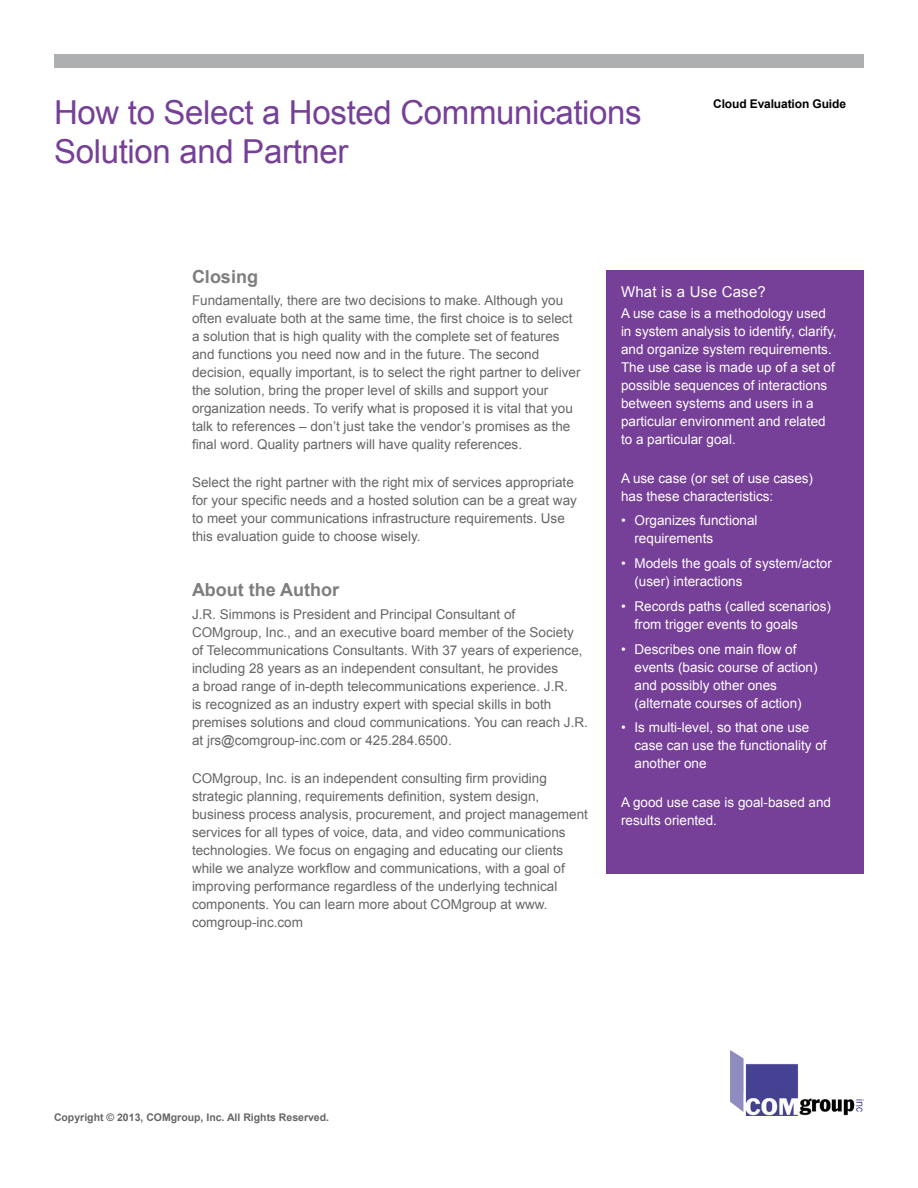
<style>
.page{position:relative;width:918px;height:1188px;background:#fff}
.page>*{position:absolute;margin:0;border:0;box-sizing:border-box;transform-origin:0 0}
.t1{font:33px/39.6px "Arial";letter-spacing:-.01em;color:#763f98}
.t2{font:700 18px "Arial";color:#7e7e7e}
.t3{font:15px "Arial";letter-spacing:.015em;color:#fff}
.t4{font:13.5px/18px "Arial";color:#666}
.t5{font:13.5px/18px "Arial";color:#fff}
.t6{font:700 12px "Arial";letter-spacing:-.01em;color:#000}
.t7{font:700 10.5px "Arial";color:#666}
</style>
<div class="page">
<div style="left:54px;top:54px;width:810px;height:14px;background:#a7a9ac"></div>
<img style="left:731px;top:1051px;width:133px;height:65px">
<div style="left:606px;top:270px;width:258px;height:604px;background:#763f98"></div>
<h1 class="t1" style="left:54px;top:93px;width:589px">How to Select a Hosted Communications<br>Solution and Partner</h1>
<p class="t6" style="left:713px;top:96px;width:134px">Cloud Evaluation Guide</p>
<h2 class="t2" style="left:192px;top:265px;width:68px">Closing</h2>
<p class="t4" style="left:192px;top:291px;width:390px">Fundamentally, there are two decisions to make. Although you often evaluate both at the same time, the first choice is to select a solution that is high quality with the complete set of features and functions you need now and in the future. The second decision, equally important, is to select the right partner to deliver the solution, bring the proper level of skills and support your organization needs. To verify what is proposed it is vital that you talk to references – don’t just take the vendor’s promises as the final word. Quality partners will have quality references.</p>
<p class="t4" style="left:192px;top:474px;width:386px">Select the right partner with the right mix of services appropriate for your specific needs and a hosted solution can be a great way to meet your communications infrastructure requirements. Use this evaluation guide to choose wisely.</p>
<h2 class="t2" style="left:192px;top:578px;width:149px">About the Author</h2>
<p class="t4" style="left:192px;top:605px;width:397px">J.R. Simmons is President and Principal Consultant of COMgroup, Inc., and an executive board member of the Society of Telecommunications Consultants. With 37 years of experience, including 28 years as an independent consultant, he provides<br>a broad range of in-depth telecommunications experience. J.R.<br>is recognized as an industry expert with special skills in both premises solutions and cloud communications. You can reach J.R. at jrs@comgroup-inc.com or 425.284.6500.</p>
<p class="t4" style="left:192px;top:769px;width:397px">COMgroup, Inc. is an independent consulting firm providing strategic planning, requirements definition, system design, business process analysis, procurement, and project management services for all types of voice, data, and video communications technologies. We focus on engaging and educating our clients while we analyze workflow and communications, with a goal of improving performance regardless of the underlying technical components. You can learn more about COMgroup at www. comgroup-inc.com</p>
<p class="t3" style="left:621px;top:282px;width:146px">What is a Use Case?</p>
<p class="t5" style="left:621px;top:305px;width:217px">A use case is a methodology used in system analysis to identify, clarify, and organize system requirements.<br>The use case is made up of a set of possible sequences of interactions between systems and users in a particular environment and related to a particular goal.</p>
<p class="t5" style="left:621px;top:469px;width:194px">A use case (or set of use cases) has these characteristics:</p>
<p class="t5" style="left:634px;top:512px;width:125px;text-indent:-14px">• Organizes functional requirements</p>
<p class="t5" style="left:634px;top:554px;width:199px;text-indent:-14px">• Models the goals of system/actor (user) interactions</p>
<p class="t5" style="left:634px;top:597px;width:198px;text-indent:-14px">• Records paths (called scenarios) from trigger events to goals</p>
<p class="t5" style="left:634px;top:640px;width:185px;text-indent:-14px">• Describes one main flow of events (basic course of action) and possibly other ones (alternate courses of action)</p>
<p class="t5" style="left:634px;top:719px;width:194px;text-indent:-14px">• Is multi-level, so that one use case can use the functionality of another one</p>
<p class="t5" style="left:621px;top:793px;width:212px">A good use case is goal-based and results oriented.</p>
<p class="t7" style="left:54px;top:1110px;width:277px">Copyright © 2013, COMgroup, Inc. All Rights Reserved.</p>
</div>
